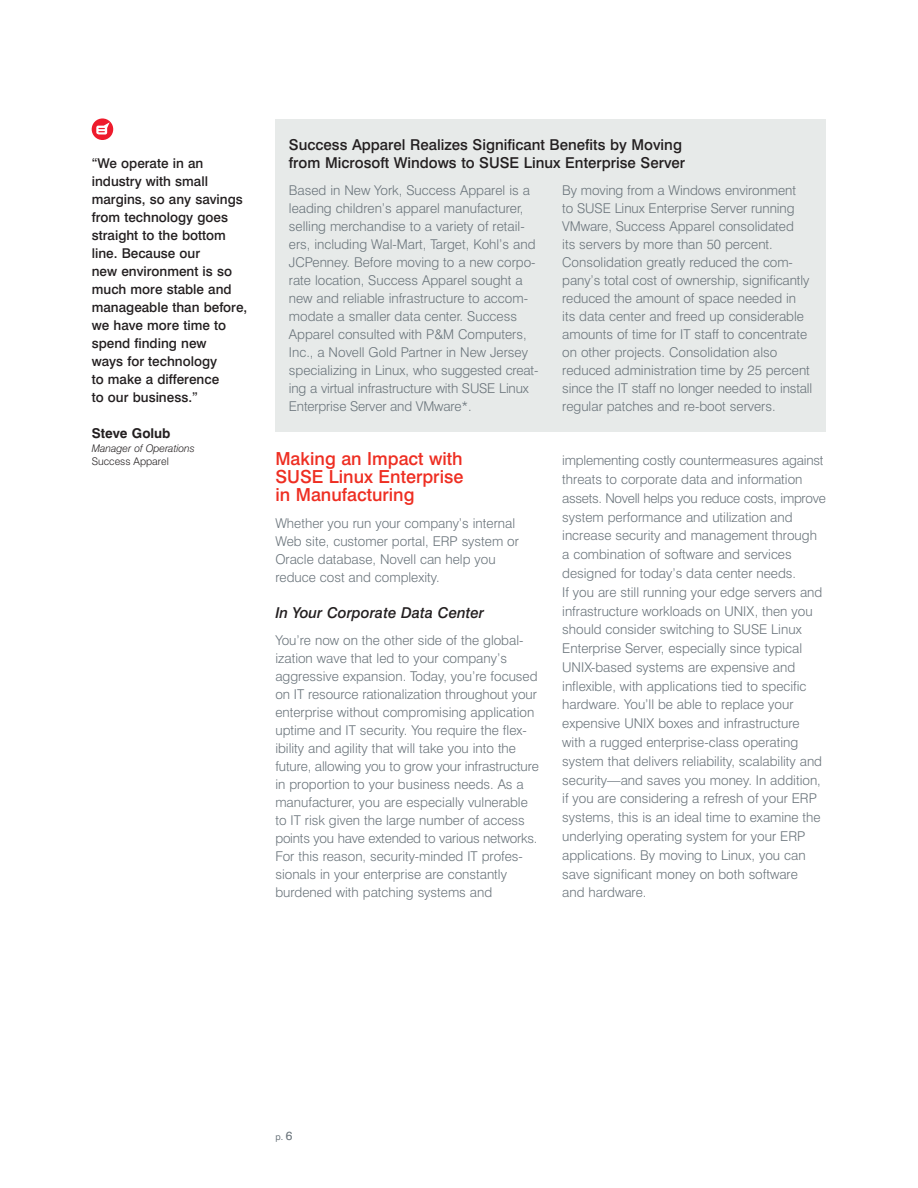
<style>
.page{position:relative;width:918px;height:1188px;background:#fff}
.page>*{position:absolute;margin:0;border:0;box-sizing:border-box;transform-origin:0 0}
.t1{font:500 18px/18px "Swiss 721 BT";color:#ee2e22;text-align:justify}
.t2{font:500 15px/18px "Swiss 721 BT";color:#231f20}
.t3{font:italic 500 15px "Swiss 721 BT";color:#231f20}
.t4{font:300 13.5px/18px "Swiss 721 BT";color:#6a747b}
.t5{font:500 13.5px/18px "Swiss 721 BT";color:#231f20}
.t6{font:700 13.5px "Swiss 721 BT";color:#231f20}
.t7{font:italic 300 10.5px "Swiss 721 BT";color:#231f20}
.t8{font:300 10.5px "Swiss 721 BT";color:#231f20}
.t9{font:9px "Swiss 721 BT";color:#6a747b}
.s1{font-size:12px}
</style>
<div class="page">
<div style="left:275px;top:119px;width:551px;height:313px;background:#e7eae9"></div>
<div style="left:92px;top:118px;width:21px;height:22px;background:#ee1b2c;border-radius:50%"></div>
<svg style="left:96px;top:122px;width:14px;height:13px"></svg>
<p class="t5" style="left:92px;top:155px;width:157px">“We operate in an industry with small margins, so any savings from technology goes straight to the bottom line. Because our<br>new environment is so much more stable and manageable than before, we have more time to spend finding new<br>ways for technology<br>to make a difference<br>to our business.”</p>
<p class="t6" style="left:92px;top:428px;width:80px">Steve Golub</p>
<p class="t7" style="left:92px;top:444px;width:105px">Manager of Operations</p>
<p class="t8" style="left:92px;top:457px;width:79px">Success Apparel</p>
<p class="t2" style="left:289px;top:137px;width:398px">Success Apparel Realizes Significant Benefits by Moving from Microsoft Windows to SUSE Linux Enterprise Server</p>
<p class="t4" style="left:289px;top:182px;width:251px">Based in New York, Success Apparel is a leading children’s apparel manufacturer, selling merchandise to a variety of retail&shy;ers, including Wal-Mart, Target, Kohl’s and JCPenney. Before moving to a new corpo&shy;rate location, Success Apparel sought a new and reliable infrastructure to accom&shy;modate a smaller data center. Success Apparel consulted with P&amp;M Computers, Inc., a Novell Gold Partner in New Jersey specializing in Linux, who suggested creat&shy;ing a virtual infrastructure with SUSE Linux Enterprise Server and VMware*.</p>
<p class="t4" style="left:562px;top:182px;width:252px">By moving from a Windows environment<br>to SUSE Linux Enterprise Server running VMware, Success Apparel consolidated<br>its servers by more than 50 percent.<br>Consolidation greatly reduced the com&shy;pany’s total cost of ownership, significantly reduced the amount of space needed in its data center and freed up considerable amounts of time for IT staff to concentrate on other projects. Consolidation also reduced administration time by 25 percent since the IT staff no longer needed to install regular patches and re-boot servers.</p>
<h1 class="t1" style="left:275px;top:451px;width:190px">Making an Impact with SUSE Linux Enterprise in Manufacturing</h1>
<p class="t4" style="left:275px;top:515px;width:245px">Whether you run your company’s internal Web site, customer portal, ERP system or Oracle database, Novell can help you reduce cost and complexity.</p>
<p class="t3" style="left:275px;top:607px;width:210px">In Your Corporate Data Center</p>
<p class="t4" style="left:275px;top:632px;width:265px">You’re now on the other side of the global&shy;ization wave that led to your company’s aggressive expansion. Today, you’re focused on IT resource rationalization throughout your enterprise without compromising application uptime and IT security. You require the flex&shy;ibility and agility that will take you into the future, allowing you to grow your infrastructure in proportion to your business needs. As a manufacturer, you are especially vulnerable to IT risk given the large number of access points you have extended to various networks.<br>For this reason, security-minded IT profes&shy;sionals in your enterprise are constantly burdened with patching systems and</p>
<p class="t4" style="left:562px;top:452px;width:265px;line-height:18.8px">implementing costly countermeasures against threats to corporate data and information assets. Novell helps you reduce costs, improve system performance and utilization and increase security and management through a combination of software and services designed for today’s data center needs.<br>If you are still running your edge servers and infrastructure workloads on UNIX, then you should consider switching to SUSE Linux Enterprise Server, especially since typical UNIX-based systems are expensive and inflexible, with applications tied to specific hardware. You’ll be able to replace your expensive UNIX boxes and infrastructure with a rugged enterprise-class operating system that delivers reliability, scalability and security—and saves you money. In addition, if you are considering a refresh of your ERP systems, this is an ideal time to examine the underlying operating system for your ERP applications. By moving to Linux, you can save significant money on both software<br>and hardware.</p>
<p class="t9" style="left:275px;top:1133px;width:19px">p. <span class="s1">6</span></p>
</div>
